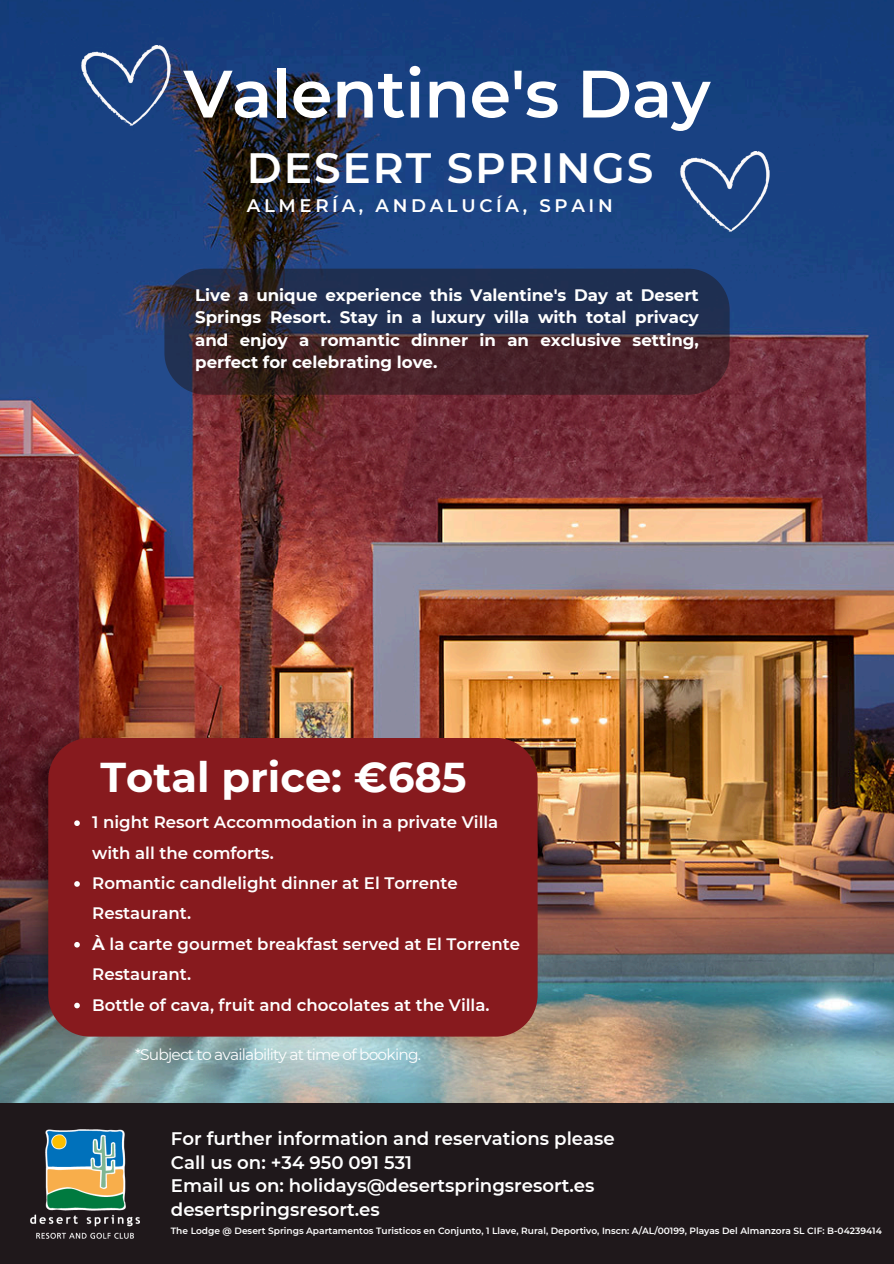
<style>
.page{position:relative;width:894px;height:1264px;background:#fff}
.page>*{position:absolute;margin:0;border:0;box-sizing:border-box;transform-origin:0 0}
.t1{font:600 66.9px "Montserrat";letter-spacing:-.005em;color:#fff}
.t2{font:600 42.3px "Montserrat";letter-spacing:.045em;color:#fff}
.t3{font:700 41.55px "Montserrat";color:#fff}
.t4{font:600 18.15px/23.9px "Montserrat";color:#fff}
.t5{font:600 18.15px "Montserrat";letter-spacing:.2em;color:#fff}
.t6{font:700 16.65px/22.5px "Montserrat";color:#fff;text-align:justify}
.t7{font:600 16.5px/30.3px "Montserrat";color:#fff}
.t8{font:15.45px "Montserrat";letter-spacing:-.055em;color:#fff}
.t9{font:600 9px "Montserrat";color:#fff}
.s1{font-weight:700}
</style>
<div class="page">
<img style="left:0;top:0;width:893px;height:1103px">
<img style="left:24px;top:721px;width:344px;height:287px">
<div style="left:48px;top:738px;width:489px;height:298px;background:#871a1e"></div>
<img style="left:680px;top:151px;width:89px;height:80px">
<svg style="left:74px;top:820px;width:6px;height:6px"></svg>
<svg style="left:74px;top:881px;width:6px;height:5px"></svg>
<svg style="left:74px;top:941px;width:6px;height:6px"></svg>
<svg style="left:74px;top:1002px;width:6px;height:6px"></svg>
<img style="left:82px;top:45px;width:89px;height:80px">
<svg style="left:164px;top:269px;width:565px;height:126px;background:#32283a"></svg>
<div style="left:0;top:1103px;width:893px;height:160px;background:#1f181b"></div>
<img style="left:31px;top:1129px;width:109px;height:109px">
<p class="t1" style="left:183px;top:53px;width:528px">Valentine's Day</p>
<h2 class="t2" style="left:247px;top:142px;width:408px">DESERT SPRINGS</h2>
<h2 class="t5" style="left:247px;top:195px;width:367px">ALMERÍA, ANDALUCÍA, SPAIN</h2>
<p class="t6" style="left:195px;top:283px;width:505px">Live a unique experience this Valentine's Day at Desert Springs Resort. Stay in a luxury villa with total privacy and enjoy a romantic dinner in an exclusive setting, perfect for celebrating love.</p>
<p class="t3" style="left:100px;top:752px;width:368px">Total price: €685</p>
<p class="t7" style="left:92px;top:807px;width:407px">1 night Resort Accommodation in a private Villa with all the comforts.</p>
<p class="t7" style="left:92px;top:868px;width:367px">Romantic candlelight dinner at El Torrente<br>Restaurant.</p>
<h1 class="t7" style="left:92px;top:928px;width:429px"><span class="s1">À</span> la carte gourmet breakfast served at El Torrente<br>Restaurant.</h1>
<h3 class="t7" style="left:92px;top:989px;width:398px">Bottle of cava, fruit and chocolates at the Villa.</h3>
<h4 class="t8" style="left:135px;top:1044px;width:287px">*Subject to availability at time of booking.</h4>
<p class="t4" style="left:171px;top:1126px;width:445px">For further information and reservations please Call us on: +34 950 091 531<br>Email us on: holidays@desertspringsresort.es desertspringsresort.es</p>
<p class="t9" style="left:171px;top:1225px;width:712px">The Lodge @ Desert Springs Apartamentos Turisticos en Conjunto, 1 Llave, Rural, Deportivo, Inscn: A/AL/00199, Playas Del Almanzora SL CIF: B-04239414</p>
</div>
